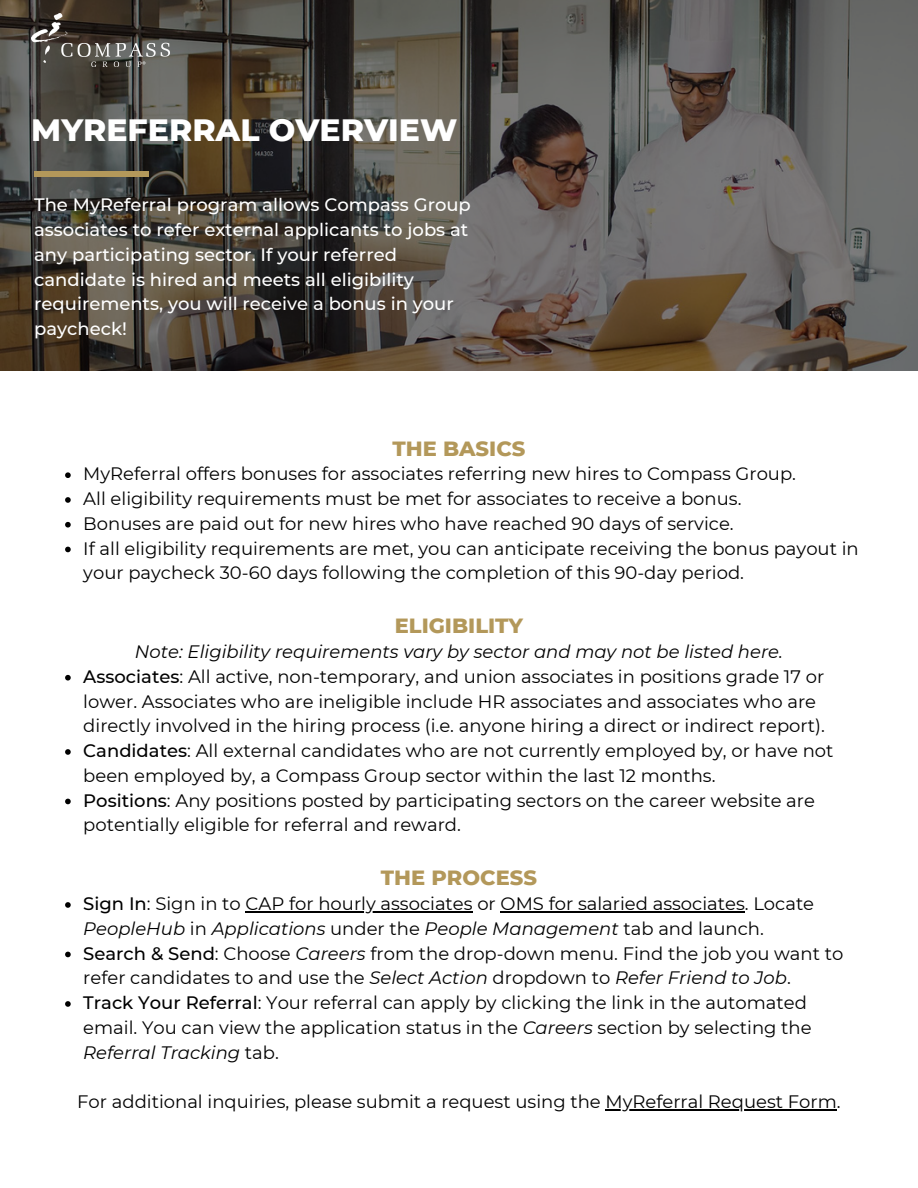
<style>
.page{position:relative;width:918px;height:1188px;background:#fff}
.page>*{position:absolute;margin:0;border:0;box-sizing:border-box;transform-origin:0 0}
.t1{font:800 31.5px "Montserrat";color:#fff}
.t2{font:800 21px "Montserrat";color:#b3985a}
.t3{font:18px/24.8px "Montserrat";color:#000}
.t4{font:500 18px/24.8px "Montserrat";color:#fff}
.t5{font:italic 18px "Montserrat";color:#000}
.s1{font-weight:500}
.s2{font-style:italic}
</style>
<div class="page">
<svg style="left:0;top:0;width:918px;height:370px;background:#56514a"></svg>
<svg style="left:65px;top:472px;width:6px;height:6px"></svg>
<svg style="left:65px;top:497px;width:6px;height:6px"></svg>
<svg style="left:65px;top:522px;width:6px;height:6px"></svg>
<svg style="left:65px;top:547px;width:6px;height:5px"></svg>
<svg style="left:65px;top:675px;width:6px;height:6px"></svg>
<svg style="left:65px;top:749px;width:6px;height:6px"></svg>
<svg style="left:65px;top:799px;width:6px;height:5px"></svg>
<svg style="left:65px;top:902px;width:6px;height:6px"></svg>
<hr style="left:246px;top:911px;width:227px;height:1px;background:#000">
<hr style="left:501px;top:911px;width:244px;height:1px;background:#000">
<svg style="left:65px;top:952px;width:6px;height:5px"></svg>
<svg style="left:65px;top:1001px;width:6px;height:6px"></svg>
<hr style="left:606px;top:1109px;width:231px;height:1px;background:#000">
<div style="left:34px;top:171px;width:114px;height:6px;background:#b3985a"></div>
<img style="left:31px;top:14px;width:139px;height:53px">
<p class="t1" style="left:31px;top:111px;width:428px">MYREFERRAL OVERVIEW</p>
<p class="t4" style="left:34px;top:193px;width:438px">The MyReferral program allows Compass Group associates to refer external applicants to jobs at any participating sector. If your referred candidate is hired and meets all eligibility requirements, you will receive a bonus in your paycheck!</p>
<p class="t2" style="left:393px;top:435px;width:134px">THE BASICS</p>
<p class="t3" style="left:83px;top:461px;width:714px">MyReferral offers bonuses for associates referring new hires to Compass Group.</p>
<p class="t3" style="left:83px;top:486px;width:660px">All eligibility requirements must be met for associates to receive a bonus.</p>
<p class="t3" style="left:83px;top:511px;width:652px">Bonuses are paid out for new hires who have reached 90 days of service.</p>
<p class="t3" style="left:83px;top:536px;width:777px">If all eligibility requirements are met, you can anticipate receiving the bonus payout in your paycheck 30-60 days following the completion of this 90-day period.</p>
<p class="t2" style="left:395px;top:613px;width:130px">ELIGIBILITY</p>
<p class="t5" style="left:135px;top:641px;width:649px">Note: Eligibility requirements vary by sector and may not be listed here.</p>
<p class="t3" style="left:83px;top:664px;width:743px"><span class="s1">Associates</span>: All active, non-temporary, and union associates in positions grade 17 or lower. Associates who are ineligible include HR associates and associates who are directly involved in the hiring process (i.e. anyone hiring a direct or indirect report).</p>
<p class="t3" style="left:83px;top:738px;width:752px"><span class="s1">Candidates</span>: All external candidates who are not currently employed by, or have not been employed by, a Compass Group sector within the last 12 months.</p>
<p class="t3" style="left:83px;top:788px;width:733px"><span class="s1">Positions</span>: Any positions posted by participating sectors on the career website are potentially eligible for referral and reward.</p>
<p class="t2" style="left:381px;top:865px;width:157px">THE PROCESS</p>
<p class="t3" style="left:83px;top:891px;width:732px"><span class="s1">Sign In</span>: Sign in to CAP for hourly associates or OMS for salaried associates. Locate<br><span class="s2">PeopleHub</span> in <span class="s2">Applications</span> under the <span class="s2">People Management</span> tab and launch.</p>
<p class="t3" style="left:83px;top:941px;width:762px"><span class="s1">Search &amp; Send</span>: Choose <span class="s2">Careers</span> from the drop-down menu. Find the job you want to refer candidates to and use the <span class="s2">Select Action</span> dropdown to <span class="s2">Refer Friend to Job</span>.</p>
<p class="t3" style="left:83px;top:990px;width:730px"><span class="s1">Track Your Referral</span>: Your referral can apply by clicking the link in the automated email. You can view the application status in the <span class="s2">Careers</span> section by selecting the<br><span class="s2">Referral Tracking</span> tab.</p>
<p class="t3" style="left:77px;top:1089px;width:765px">For additional inquiries, please submit a request using the MyReferral Request Form.</p>
</div>
